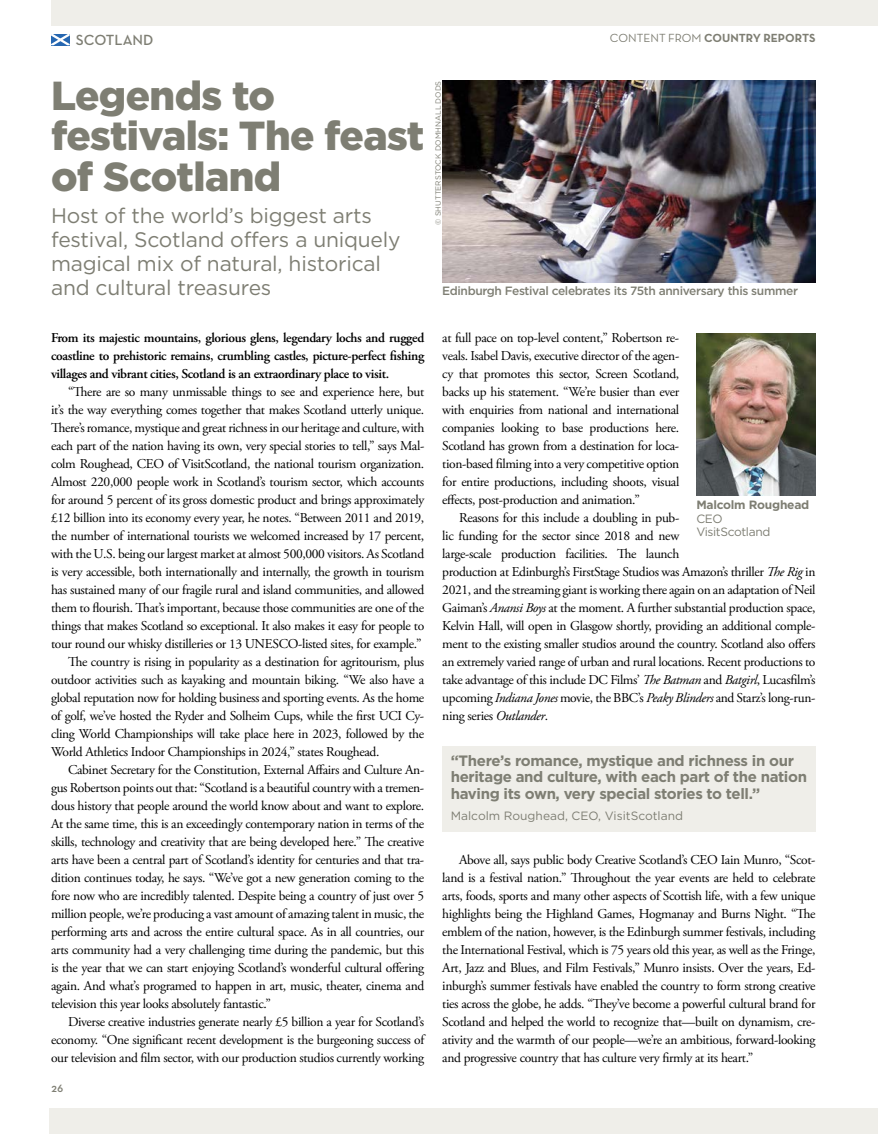
<style>
.page{position:relative;width:878px;height:1134px;background:#fff}
.page>*{position:absolute;margin:0;border:0;box-sizing:border-box;transform-origin:0 0}
.t1{font:900 40.5px/40.5px "Gotham";letter-spacing:-.015em;color:#7e7e73}
.t2{font:21px/24px "Gotham";letter-spacing:-.01em;color:#7e7e73}
.t3{font:700 15px/16.5px "Gotham";letter-spacing:-.025em;color:#7e7e73}
.t4{font:600 15px "Neutra Text TF";color:#7e7e73}
.t5{font:13.5px/18px "Adobe Garamond Pro";letter-spacing:-.025em;color:#000;text-align:justify}
.t6{font:600 13.5px/18px "Adobe Garamond Pro";letter-spacing:-.025em;color:#000;text-align:justify}
.t7{font:500 12px "Gotham";letter-spacing:-.03em;color:#7e7e73}
.t8{font:12px "Gotham";color:#7e7e73}
.t9{font:700 12px "Neutra Text TF";color:#7e7e73}
.t10{font:12px/13.5px "Gotham";letter-spacing:-.03em;color:#7e7e73}
.t11{font:700 12px "Gotham";letter-spacing:-.02em;color:#7e7e73}
.t12{font:600 12px "Neutra Text TF";color:#7e7e73}
.t13{font:7.5px "Gotham";color:#7e7e73}
.s1{font-weight:400}
.s2{font-style:italic}
</style>
<div class="page">
<div style="left:51px;top:0;width:827px;height:26px;background:#efeee9"></div>
<div style="left:50px;top:1108px;width:828px;height:26px;background:#efeee9"></div>
<svg style="left:51px;top:34px;width:19px;height:11px"></svg>
<img style="left:696px;top:333px;width:119px;height:162px">
<img style="left:442px;top:81px;width:373px;height:201px">
<div style="left:442px;top:746px;width:373px;height:85px;background:#efeee9"></div>
<p class="t4" style="left:76px;top:31px;width:79px">SCOTLAND</p>
<p class="t9" style="left:610px;top:31px;width:207px"><span class="s1">CONTENT FROM</span> COUNTRY REPORTS</p>
<h1 class="t1" style="left:51px;top:74px;width:375px">Legends to festivals: The feast of Scotland</h1>
<h2 class="t2" style="left:51px;top:203px;width:351px">Host of the world’s biggest arts festival, Scotland offers a uniquely magical mix of natural, historical and cultural treasures</h2>
<p class="t13" style="left:434px;top:225px;width:146px;rotate:-90deg">© SHUTTERSTOCK DOMHNALL DODS</p>
<p class="t7" style="left:442px;top:284px;width:357px">Edinburgh Festival celebrates its 75th anniversary this summer</p>
<p class="t6" style="left:51px;top:329px;width:375px">From its majestic mountains, glorious glens, legendary lochs and rugged coastline to prehistoric remains, crumbling castles, picture-perfect fishing villages and vibrant cities, Scotland is an extraordinary place to visit.</p>
<p class="t5" style="left:68px;top:383px;width:358px">“There are so many unmissable things to see and experience here, but</p>
<p class="t5" style="left:51px;top:401px;width:374px">it’s the way everything comes together that makes Scotland utterly unique.</p>
<p class="t5" style="left:51px;top:419px;width:375px">There’s romance, mystique and great richness in our heritage and culture, with</p>
<p class="t5" style="left:51px;top:437px;width:375px">each part of the nation having its own, very special stories to tell,” says Mal-</p>
<p class="t5" style="left:51px;top:455px;width:375px">colm Roughead, CEO of VisitScotland, the national tourism organization.</p>
<p class="t5" style="left:51px;top:473px;width:375px">Almost 220,000 people work in Scotland’s tourism sector, which accounts</p>
<p class="t5" style="left:51px;top:491px;width:375px">for around 5 percent of its gross domestic product and brings approximately</p>
<p class="t5" style="left:51px;top:509px;width:374px">£12 billion into its economy every year, he notes. “Between 2011 and 2019,</p>
<p class="t5" style="left:51px;top:527px;width:374px">the number of international tourists we welcomed increased by 17 percent,</p>
<p class="t5" style="left:51px;top:545px;width:374px">with the U.S. being our largest market at almost 500,000 visitors. As Scotland</p>
<p class="t5" style="left:51px;top:563px;width:375px">is very accessible, both internationally and internally, the growth in tourism</p>
<p class="t5" style="left:51px;top:581px;width:375px">has sustained many of our fragile rural and island communities, and allowed</p>
<p class="t5" style="left:51px;top:599px;width:374px">them to flourish. That’s important, because those communities are one of the</p>
<p class="t5" style="left:51px;top:617px;width:374px">things that makes Scotland so exceptional. It also makes it easy for people to</p>
<p class="t5" style="left:51px;top:635px;width:372px">tour round our whisky distilleries or 13 UNESCO-listed sites, for example.”</p>
<p class="t5" style="left:68px;top:653px;width:358px">The country is rising in popularity as a destination for agritourism, plus</p>
<p class="t5" style="left:51px;top:671px;width:374px">outdoor activities such as kayaking and mountain biking. “We also have a</p>
<p class="t5" style="left:51px;top:689px;width:375px">global reputation now for holding business and sporting events. As the home</p>
<p class="t5" style="left:51px;top:707px;width:374px">of golf, we’ve hosted the Ryder and Solheim Cups, while the first UCI Cy-</p>
<p class="t5" style="left:51px;top:725px;width:375px">cling World Championships will take place here in 2023, followed by the</p>
<p class="t5" style="left:51px;top:743px;width:330px">World Athletics Indoor Championships in 2024,” states Roughead.</p>
<p class="t5" style="left:68px;top:761px;width:358px">Cabinet Secretary for the Constitution, External Affairs and Culture An-</p>
<p class="t5" style="left:51px;top:779px;width:375px">gus Robertson points out that: “Scotland is a beautiful country with a tremen-</p>
<p class="t5" style="left:51px;top:797px;width:375px">dous history that people around the world know about and want to explore.</p>
<p class="t5" style="left:51px;top:815px;width:375px">At the same time, this is an exceedingly contemporary nation in terms of the</p>
<p class="t5" style="left:51px;top:833px;width:375px">skills, technology and creativity that are being developed here.” The creative</p>
<p class="t5" style="left:51px;top:851px;width:375px">arts have been a central part of Scotland’s identity for centuries and that tra-</p>
<p class="t5" style="left:51px;top:869px;width:375px">dition continues today, he says. “We’ve got a new generation coming to the</p>
<p class="t5" style="left:51px;top:887px;width:375px">fore now who are incredibly talented. Despite being a country of just over 5</p>
<p class="t5" style="left:51px;top:905px;width:375px">million people, we’re producing a vast amount of amazing talent in music, the</p>
<p class="t5" style="left:51px;top:923px;width:375px">performing arts and across the entire cultural space. As in all countries, our</p>
<p class="t5" style="left:51px;top:941px;width:375px">arts community had a very challenging time during the pandemic, but this</p>
<p class="t5" style="left:51px;top:959px;width:375px">is the year that we can start enjoying Scotland’s wonderful cultural offering</p>
<p class="t5" style="left:51px;top:977px;width:375px">again. And what’s programed to happen in art, music, theater, cinema and</p>
<p class="t5" style="left:51px;top:995px;width:221px">television this year looks absolutely fantastic.”</p>
<p class="t5" style="left:68px;top:1013px;width:357px">Diverse creative industries generate nearly £5 billion a year for Scotland’s</p>
<p class="t5" style="left:51px;top:1031px;width:375px">economy. “One significant recent development is the burgeoning success of</p>
<p class="t5" style="left:51px;top:1049px;width:375px">our television and film sector, with our production studios currently working</p>
<p class="t12" style="left:51px;top:1080px;width:14px">26</p>
<p class="t5" style="left:442px;top:329px;width:238px">at full pace on top-level content,” Robertson re&shy;veals. Isabel Davis, executive director of the agen&shy;cy that promotes this sector, Screen Scotland, backs up his statement. “We’re busier than ever with enquiries from national and international companies looking to base productions here.<br>Scotland has grown from a destination for loca&shy;tion-based filming into a very competitive option for entire productions, including shoots, visual effects, post-production and animation.”</p>
<p class="t5" style="left:442px;top:509px;width:375px;text-align:left;text-indent:17px">Reasons for this include a doubling in pub-<br>lic funding for the sector since 2018 and new<br>large-scale production facilities. The launch<br>production at Edinburgh’s FirstStage Studios was Amazon’s thriller <span class="s2">The Rig</span> in 2021, and the streaming giant is working there again on an adaptation of Neil Gaiman’s <span class="s2">Anansi Boys</span> at the moment. A further substantial production space, Kelvin Hall, will open in Glasgow shortly, providing an additional comple&shy;ment to the existing smaller studios around the country. Scotland also offers an extremely varied range of urban and rural locations. Recent productions to take advantage of this include DC Films’ <span class="s2">The Batman</span> and <span class="s2">Batgirl</span>, Lucasfilm’s upcoming <span class="s2">Indiana Jones</span> movie, the BBC’s <span class="s2">Peaky Blinders</span> and Starz’s long-run&shy;ning series <span class="s2">Outlander</span>.</p>
<p class="t11" style="left:696px;top:498px;width:114px">Malcolm Roughead</p>
<p class="t10" style="left:696px;top:512px;width:75px">CEO<br>VisitScotland</p>
<p class="t3" style="left:451px;top:752px;width:358px">“There’s romance, mystique and richness in our heritage and culture, with each part of the nation having its own, very special stories to tell.”</p>
<p class="t8" style="left:451px;top:809px;width:234px">Malcolm Roughead, CEO, VisitScotland</p>
<p class="t5" style="left:442px;top:851px;width:375px;text-indent:17px">Above all, says public body Creative Scotland’s CEO Iain Munro, “Scot&shy;land is a festival nation.” Throughout the year events are held to celebrate arts, foods, sports and many other aspects of Scottish life, with a few unique highlights being the Highland Games, Hogmanay and Burns Night. “The emblem of the nation, however, is the Edinburgh summer festivals, including the International Festival, which is 75 years old this year, as well as the Fringe, Art, Jazz and Blues, and Film Festivals,” Munro insists. Over the years, Ed&shy;inburgh’s summer festivals have enabled the country to form strong creative ties across the globe, he adds. “They’ve become a powerful cultural brand for Scotland and helped the world to recognize that—built on dynamism, cre&shy;ativity and the warmth of our people—we’re an ambitious, forward-looking and progressive country that has culture very firmly at its heart.”</p>
</div>
